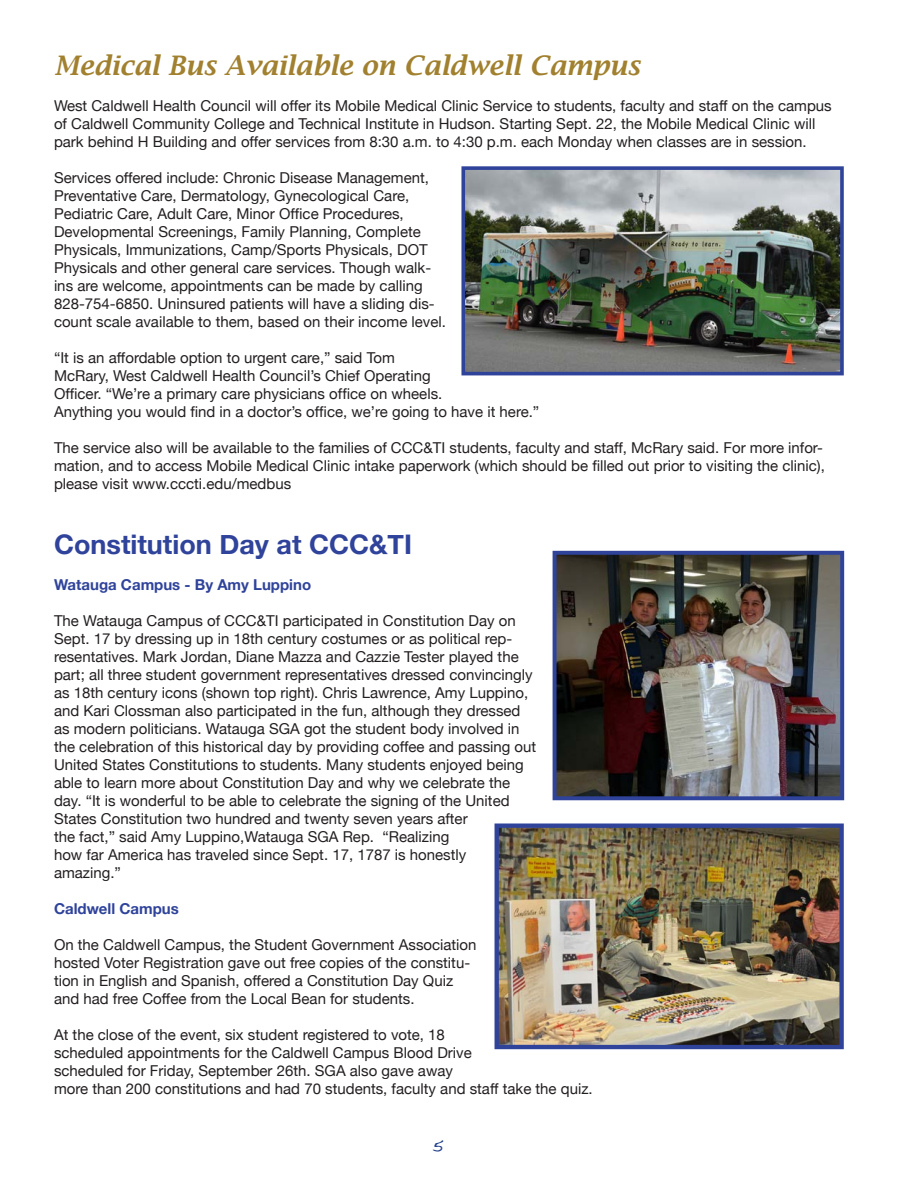
<style>
.page{position:relative;width:918px;height:1188px;background:#fff}
.page>*{position:absolute;margin:0;border:0;box-sizing:border-box;transform-origin:0 0}
.t1{font:italic 600 27px "Lucida Bright";color:#a1812f}
.t2{font:700 27px "Helvetica Neue";color:#2f439b}
.t3{font:21px "Handwriting Dakota";color:#22408b}
.t4{font:15px/18px "Helvetica Neue";color:#231f20}
.t5{font:700 15px "Helvetica Neue";color:#2f439b}
</style>
<div class="page">
<img style="left:466px;top:171px;width:373px;height:199px">
<div style="left:461px;top:166px;width:383px;height:209px;border:4px solid #2f439b"></div>
<img style="left:558px;top:556px;width:281px;height:239px">
<div style="left:553px;top:551px;width:291px;height:249px;border:4px solid #2f439b"></div>
<img style="left:500px;top:828px;width:339px;height:216px">
<div style="left:495px;top:823px;width:349px;height:226px;border:4px solid #2f439b"></div>
<h2 class="t1" style="left:54px;top:50px;width:588px">Medical Bus Available on Caldwell Campus</h2>
<p class="t4" style="left:54px;top:96px;width:779px">West Caldwell Health Council will offer its Mobile Medical Clinic Service to students, faculty and staff on the campus of Caldwell Community College and Technical Institute in Hudson. Starting Sept. 22, the Mobile Medical Clinic will park behind H Building and offer services from 8:30 a.m. to 4:30 p.m. each Monday when classes are in session.</p>
<p class="t4" style="left:54px;top:168px;width:377px">Services offered include: Chronic Disease Management,<br>Preventative Care, Dermatology, Gynecological Care,</p>
<p class="t4" style="left:54px;top:204px;width:351px">Pediatric Care, Adult Care, Minor Office Procedures,</p>
<p class="t4" style="left:54px;top:222px;width:394px">Developmental Screenings, Family Planning, Complete Physicals, Immunizations, Camp/Sports Physicals, DOT Physicals and other general care services. Though walk&shy;ins are welcome, appointments can be made by calling 828-754-6850. Uninsured patients will have a sliding dis&shy;count scale available to them, based on their income level.</p>
<p class="t4" style="left:54px;top:348px;width:378px">“It is an affordable option to urgent care,” said Tom<br>McRary, West Caldwell Health Council’s Chief Operating</p>
<p class="t4" style="left:54px;top:384px;width:487px">Officer. “We’re a primary care physicians office on wheels.<br>Anything you would find in a doctor’s office, we’re going to have it here.”</p>
<p class="t4" style="left:54px;top:438px;width:770px">The service also will be available to the families of CCC&amp;TI students, faculty and staff, McRary said. For more infor-</p>
<p class="t4" style="left:54px;top:456px;width:772px">mation, and to access Mobile Medical Clinic intake paperwork (which should be filled out prior to visiting the clinic),</p>
<p class="t4" style="left:54px;top:474px;width:239px">please visit www.cccti.edu/medbus</p>
<h2 class="t2" style="left:54px;top:527px;width:359px">Constitution Day at CCC&amp;TI</h2>
<h3 class="t5" style="left:54px;top:575px;width:259px">Watauga Campus - By Amy Luppino</h3>
<p class="t4" style="left:54px;top:611px;width:484px">The Watauga Campus of CCC&amp;TI participated in Constitution Day on Sept. 17 by dressing up in 18th century costumes or as political rep&shy;resentatives. Mark Jordan, Diane Mazza and Cazzie Tester played the part; all three student government representatives dressed convincingly as 18th century icons (shown top right). Chris Lawrence, Amy Luppino, and Kari Clossman also participated in the fun, although they dressed as modern politicians. Watauga SGA got the student body involved in the celebration of this historical day by providing coffee and passing out United States Constitutions to students. Many students enjoyed being able to learn more about Constitution Day and why we celebrate the day. “It is wonderful to be able to celebrate the signing of the United States Constitution two hundred and twenty seven years after<br>the fact,” said Amy Luppino,Watauga SGA Rep. “Realizing<br>how far America has traveled since Sept. 17, 1787 is honestly amazing.”</p>
<h3 class="t5" style="left:54px;top:899px;width:126px">Caldwell Campus</h3>
<p class="t4" style="left:54px;top:935px;width:424px">On the Caldwell Campus, the Student Government Association hosted Voter Registration gave out free copies of the constitu&shy;tion in English and Spanish, offered a Constitution Day Quiz and had free Coffee from the Local Bean for students.</p>
<p class="t4" style="left:54px;top:1025px;width:540px">At the close of the event, six student registered to vote, 18<br>scheduled appointments for the Caldwell Campus Blood Drive<br>scheduled for Friday, September 26th. SGA also gave away<br>more than 200 constitutions and had 70 students, faculty and staff take the quiz.</p>
<p class="t3" style="left:432px;top:1130px;width:13px">5</p>
</div>
